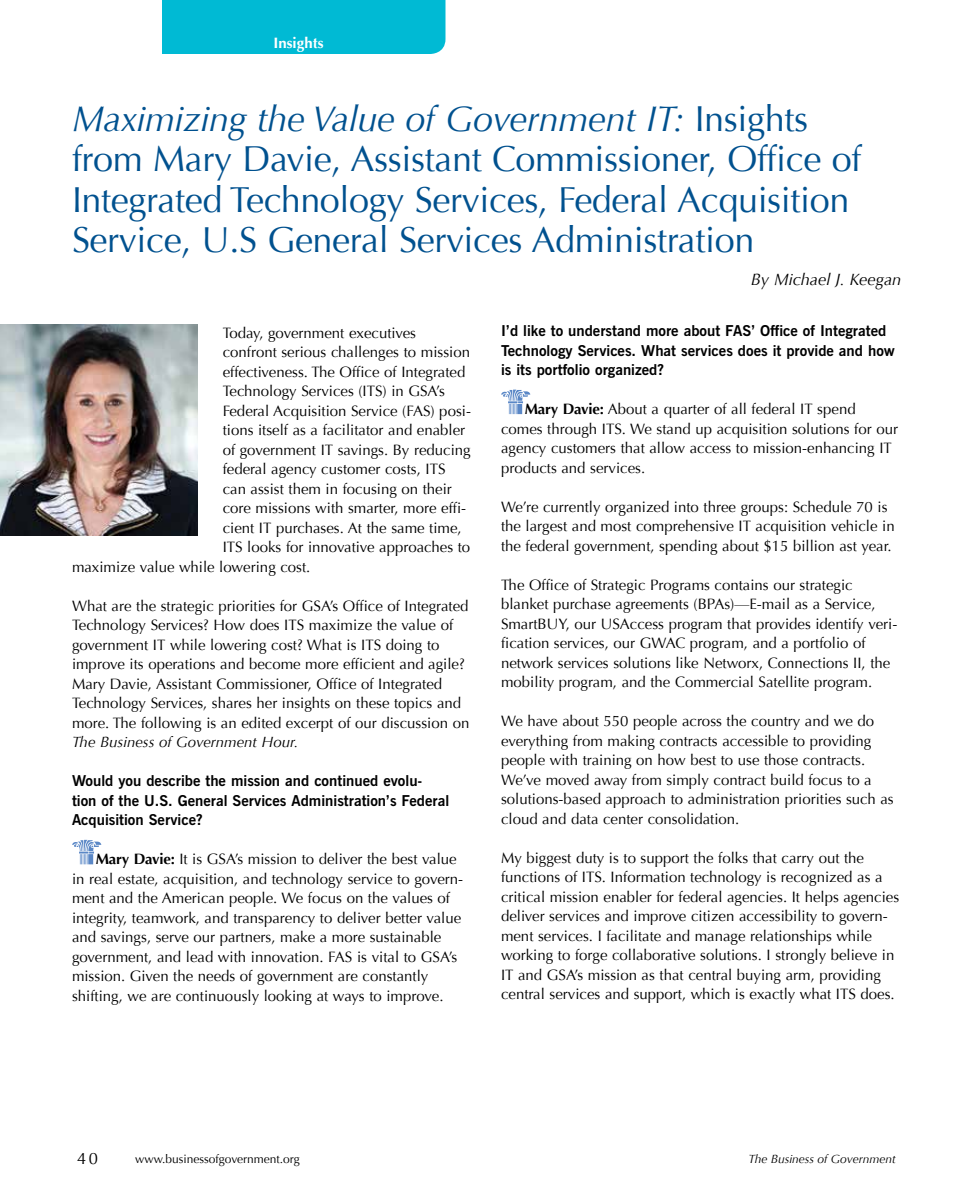
<style>
.page{position:relative;width:972px;height:1188px;background:#fff}
.page>*{position:absolute;margin:0;border:0;box-sizing:border-box;transform-origin:0 0}
.t1{font:36px/40.5px "Optima";letter-spacing:-.01em;color:#00518f}
.t2{font:italic 16.5px "Optima";color:#000}
.t3{font:16.5px "Optima";color:#000}
.t4{font:15px/19.5px "Optima";color:#000}
.t5{font:700 15px/19.5px "News Gothic BT";color:#000}
.t6{font:italic 15px "Optima";color:#000}
.t7{font:700 15px "Optima";color:#fff}
.t8{font:12px "Optima";color:#000}
.t9{font:italic 12px "Optima";color:#000}
.s1{font-style:italic}
.s2{font-weight:700}
</style>
<div class="page">
<div style="left:162px;top:0;width:284px;height:54px;background:#00bad4"></div>
<svg style="left:72px;top:840px;width:29px;height:24px"></svg>
<svg style="left:501px;top:390px;width:29px;height:24px"></svg>
<img style="left:0;top:324px;width:197px;height:211px">
<p class="t7" style="left:273px;top:34px;width:52px">Insights</p>
<h1 class="t1" style="left:72px;top:99px;width:791px"><span class="s1">Maximizing the Value of Government IT:</span> Insights from Mary Davie, Assistant Commissioner, Office of Integrated Technology Services, Federal Acquisition Service, U.S General Services Administration</h1>
<p class="t2" style="left:751px;top:270px;width:152px">By Michael J. Keegan</p>
<p class="t4" style="left:223px;top:323px;width:195px">Today, government executives</p>
<p class="t4" style="left:223px;top:343px;width:249px">confront serious challenges to mission</p>
<p class="t4" style="left:223px;top:362px;width:244px">effectiveness. The Office of Integrated</p>
<p class="t4" style="left:223px;top:382px;width:224px">Technology Services (ITS) in GSA’s</p>
<p class="t4" style="left:223px;top:401px;width:250px">Federal Acquisition Service (FAS) posi-</p>
<p class="t4" style="left:223px;top:421px;width:244px">tions itself as a facilitator and enabler</p>
<p class="t4" style="left:223px;top:440px;width:250px">of government IT savings. By reducing</p>
<p class="t4" style="left:223px;top:460px;width:224px">federal agency customer costs, ITS</p>
<p class="t4" style="left:223px;top:479px;width:231px">can assist them in focusing on their</p>
<p class="t4" style="left:223px;top:499px;width:245px">core missions with smarter, more effi-</p>
<p class="t4" style="left:223px;top:518px;width:241px">cient IT purchases. At the same time,</p>
<p class="t4" style="left:223px;top:538px;width:249px">ITS looks for innovative approaches to</p>
<p class="t4" style="left:72px;top:557px;width:240px">maximize value while lowering cost.</p>
<p class="t4" style="left:72px;top:596px;width:399px">What are the strategic priorities for GSA’s Office of Integrated Technology Services? How does ITS maximize the value of government IT while lowering cost? What is ITS doing to improve its operations and become more efficient and agile?<br>Mary Davie, Assistant Commissioner, Office of Integrated Technology Services, shares her insights on these topics and more. The following is an edited excerpt of our discussion on</p>
<p class="t6" style="left:72px;top:733px;width:228px">The Business of Government Hour.</p>
<p class="t5" style="left:72px;top:771px;width:379px">Would you describe the mission and continued evolu&shy;tion of the U.S. General Services Administration’s Federal<br>Acquisition Service?</p>
<p class="t4" style="left:72px;top:850px;width:393px;text-indent:24px"><span class="s2">Mary Davie:</span> It is GSA’s mission to deliver the best value in real estate, acquisition, and technology service to govern&shy;ment and the American people. We focus on the values of integrity, teamwork, and transparency to deliver better value and savings, serve our partners, make a more sustainable government, and lead with innovation. FAS is vital to GSA’s mission. Given the needs of government are constantly shifting, we are continuously looking at ways to improve.</p>
<p class="t5" style="left:501px;top:321px;width:396px">I’d like to understand more about FAS’ Office of Integrated<br>Technology Services. What services does it provide and how is its portfolio organized?</p>
<p class="t4" style="left:501px;top:399px;width:399px;text-indent:24px"><span class="s2">Mary Davie:</span> About a quarter of all federal IT spend comes through ITS. We stand up acquisition solutions for our agency customers that allow access to mission-enhancing IT products and services.</p>
<p class="t4" style="left:501px;top:497px;width:395px">We’re currently organized into three groups: Schedule 70 is the largest and most comprehensive IT acquisition vehicle in the federal government, spending about $15 billion ast year.</p>
<p class="t4" style="left:501px;top:575px;width:398px">The Office of Strategic Programs contains our strategic blanket purchase agreements (BPAs)—E-mail as a Service, SmartBUY, our USAccess program that provides identify veri&shy;fication services, our GWAC program, and a portfolio of network services solutions like Networx, Connections II, the mobility program, and the Commercial Satellite program.</p>
<p class="t4" style="left:501px;top:711px;width:394px">We have about 550 people across the country and we do everything from making contracts accessible to providing people with training on how best to use those contracts.<br>We’ve moved away from simply contract build focus to a solutions-based approach to administration priorities such as cloud and data center consolidation.</p>
<p class="t4" style="left:501px;top:848px;width:400px">My biggest duty is to support the folks that carry out the functions of ITS. Information technology is recognized as a critical mission enabler for federal agencies. It helps agencies deliver services and improve citizen accessibility to govern&shy;ment services. I facilitate and manage relationships while working to forge collaborative solutions. I strongly believe in IT and GSA’s mission as that central buying arm, providing central services and support, which is exactly what ITS does.</p>
<p class="t3" style="left:77px;top:1149px;width:22px">40</p>
<p class="t8" style="left:135px;top:1152px;width:166px">www.businessofgovernment.org</p>
<p class="t9" style="left:749px;top:1152px;width:149px">The Business of Government</p>
</div>
